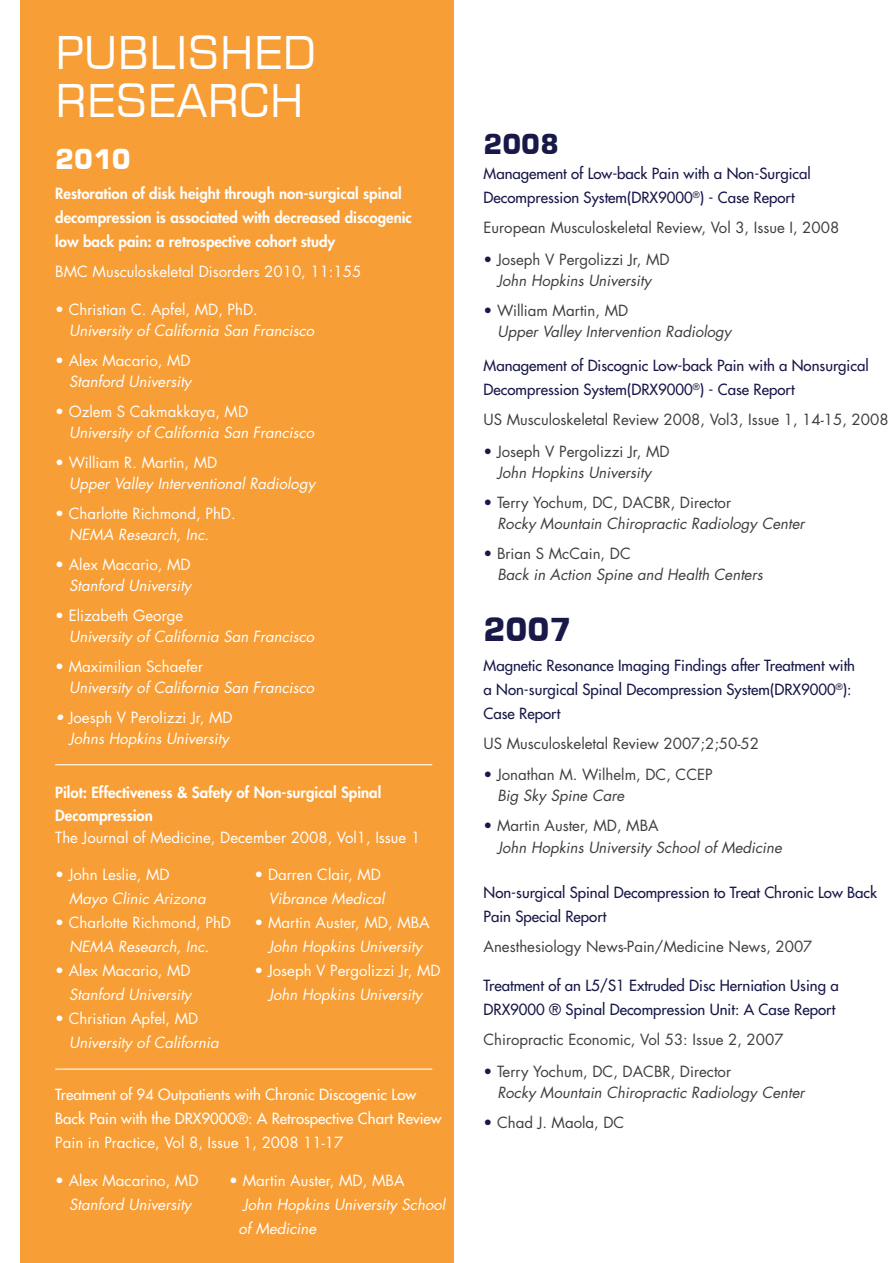
<style>
.page{position:relative;width:893px;height:1263px;background:#fff}
.page>*{position:absolute;margin:0;border:0;box-sizing:border-box;transform-origin:0 0}
.t1{font:45px/48px "Square 721 BT";color:#fff}
.t2{font:700 31.5px "Square 721 BT";color:#181849}
.t3{font:700 27px "Square 721 BT";color:#181849}
.t4{font:700 27px "Square 721 BT";color:#fff}
.t5{font:italic 15px/21px "Futura Std";color:#fff;text-align:right}
.t6{font:500 15px/24px "Futura Std";color:#181849}
.t7{font:15px "Futura Std";color:#fff}
.t8{font:15px/21px "Futura Std";color:#3e3e3f;text-align:center}
.t9{font:italic 15px/21px "Futura Std";color:#3e3e3f}
.t10{font:800 15px/24px "Futura Std";color:#fff}
.t11{font:500 15px/24px "Futura Std";color:#fff}
.s1{font-style:normal}
.s2{color:#181849}
.s3{font-style:italic}
.s4{font-style:normal;color:#181849}
</style>
<div class="page">
<div style="left:20px;top:0;width:434px;height:1263px;background:#f89e36"></div>
<hr style="left:55px;top:764px;width:377px;height:1px;background:#fff">
<hr style="left:55px;top:1068px;width:377px;height:2px;background:#fff">
<h1 class="t1" style="left:55px;top:28px;width:262px">PUBLISHED<br>RESEARCH</h1>
<h3 class="t4" style="left:55px;top:143px;width:77px">2010</h3>
<p class="t10" style="left:55px;top:181px;width:358px">Restoration of disk height through non-surgical spinal decompression is associated with decreased discogenic low back pain: a retrospective cohort study</p>
<p class="t7" style="left:55px;top:262px;width:308px">BMC Musculoskeletal Disorders 2010, 11:155</p>
<p class="t7" style="left:55px;top:300px;width:204px">• Christian C. Apfel, MD, PhD.</p>
<p class="t5" style="left:69px;top:320px;width:247px">University of California San Francisco</p>
<p class="t7" style="left:55px;top:351px;width:137px">• Alex Macario, MD</p>
<p class="t5" style="left:69px;top:371px;width:124px">Stanford University</p>
<p class="t7" style="left:55px;top:402px;width:194px">• Ozlem S Cakmakkaya, MD</p>
<p class="t5" style="left:69px;top:422px;width:247px">University of California San Francisco</p>
<p class="t7" style="left:55px;top:453px;width:164px">• William R. Martin, MD</p>
<p class="t5" style="left:69px;top:473px;width:248px">Upper Valley Interventional Radiology</p>
<p class="t7" style="left:55px;top:504px;width:182px">• Charlotte Richmond, PhD.</p>
<p class="t5" style="left:69px;top:524px;width:141px">NEMA Research, Inc.</p>
<p class="t7" style="left:55px;top:555px;width:137px">• Alex Macario, MD</p>
<p class="t5" style="left:69px;top:575px;width:124px">Stanford University</p>
<p class="t7" style="left:55px;top:606px;width:129px">• Elizabeth George</p>
<p class="t5" style="left:69px;top:626px;width:247px">University of California San Francisco</p>
<p class="t7" style="left:55px;top:657px;width:149px">• Maximilian Schaefer</p>
<p class="t5" style="left:69px;top:677px;width:247px">University of California San Francisco</p>
<p class="t5" style="left:55px;top:707px;width:179px">• <span class="s1">Joesph V Perolizzi Jr, MD<br></span>Johns Hopkins University</p>
<p class="t10" style="left:55px;top:782px;width:328px;line-height:22.5px">Pilot: Effectiveness &amp; Safety of Non-surgical Spinal<br>Decompression</p>
<p class="t7" style="left:55px;top:828px;width:366px">The Journal of Medicine, December 2008, Vol1, Issue 1</p>
<p class="t7" style="left:255px;top:864px;width:128px">• Darren Clair, MD</p>
<p class="t5" style="left:268px;top:888px;width:118px">Vibrance Medical</p>
<p class="t7" style="left:255px;top:912px;width:177px">• Martin Auster, MD, MBA</p>
<p class="t5" style="left:268px;top:936px;width:155px">John Hopkins University</p>
<p class="t7" style="left:255px;top:960px;width:188px">• Joseph V Pergolizzi Jr, MD</p>
<p class="t5" style="left:268px;top:984px;width:155px">John Hopkins University</p>
<p class="t7" style="left:55px;top:864px;width:116px">• John Leslie, MD</p>
<p class="t5" style="left:69px;top:888px;width:138px">Mayo Clinic Arizona</p>
<p class="t7" style="left:55px;top:912px;width:177px">• Charlotte Richmond, PhD</p>
<p class="t5" style="left:69px;top:936px;width:141px">NEMA Research, Inc.</p>
<p class="t7" style="left:55px;top:960px;width:137px">• Alex Macario, MD</p>
<p class="t5" style="left:69px;top:984px;width:124px">Stanford University</p>
<p class="t7" style="left:55px;top:1008px;width:145px">• Christian Apfel, MD</p>
<p class="t5" style="left:69px;top:1032px;width:151px">University of California</p>
<p class="t11" style="left:55px;top:1083px;width:388px">Treatment of 94 Outpatients with Chronic Discogenic Low<br>Back Pain with the DRX9000®: A Retrospective Chart Review</p>
<p class="t7" style="left:55px;top:1133px;width:290px">Pain in Practice, Vol 8, Issue 1, 2008 11-17</p>
<p class="t7" style="left:55px;top:1171px;width:145px">• Alex Macarino, MD</p>
<p class="t5" style="left:69px;top:1194px;width:124px">Stanford University</p>
<p class="t7" style="left:229px;top:1171px;width:177px">• Martin Auster, MD, MBA</p>
<p class="t5" style="left:239px;top:1192px;width:208px;line-height:24px;text-align:left;text-indent:5px">John Hopkins University School of Medicine</p>
<h3 class="t3" style="left:484px;top:128px;width:77px">2008</h3>
<p class="t6" style="left:484px;top:161px;width:329px">Management of Low-back Pain with a Non-Surgical<br>Decompression System(DRX9000<sup>®</sup>) - Case Report</p>
<p class="t8" style="left:484px;top:217px;width:357px">European Musculoskeletal Review, Vol 3, Issue I, 2008</p>
<p class="t8" style="left:484px;top:249px;width:188px"><span class="s2">•</span> Joseph V Pergolizzi Jr, MD<br><span class="s3">John Hopkins University</span></p>
<p class="t9" style="left:497px;top:300px;width:235px;text-indent:-14px"><span class="s4">•</span> <span class="s1">William Martin, MD<br></span>Upper Valley Intervention Radiology</p>
<p class="t6" style="left:484px;top:353px;width:387px">Management of Discognic Low-back Pain with a Nonsurgical<br>Decompression System(DRX9000<sup>®</sup>) - Case Report</p>
<p class="t8" style="left:484px;top:409px;width:406px">US Musculoskeletal Review 2008, Vol3, Issue 1, 14-15, 2008</p>
<p class="t8" style="left:484px;top:441px;width:188px"><span class="s2">•</span> Joseph V Pergolizzi Jr, MD<br><span class="s3">John Hopkins University</span></p>
<p class="t9" style="left:497px;top:492px;width:309px;text-indent:-14px"><span class="s4">•</span> <span class="s1">Terry Yochum, DC, DACBR, Director<br></span>Rocky Mountain Chiropractic Radiology Center</p>
<p class="t9" style="left:497px;top:543px;width:267px;text-indent:-14px"><span class="s4">•</span> <span class="s1">Brian S McCain, DC<br></span>Back in Action Spine and Health Centers</p>
<h2 class="t2" style="left:484px;top:610px;width:90px">2007</h2>
<p class="t6" style="left:484px;top:654px;width:373px">Magnetic Resonance Imaging Findings after Treatment with a Non-surgical Spinal Decompression System(DRX9000<sup>®</sup>):<br>Case Report</p>
<p class="t8" style="left:484px;top:733px;width:277px">US Musculoskeletal Review 2007;2;50-52</p>
<p class="t8" style="left:497px;top:765px;width:217px;text-align:left;text-indent:-14px"><span class="s2">•</span> Jonathan M. Wilhelm, DC, CCEP<br><span class="s3">Big Sky Spine Care</span></p>
<p class="t9" style="left:497px;top:816px;width:286px;text-indent:-14px"><span class="s4">•</span> <span class="s1">Martin Auster, MD, MBA<br></span>John Hopkins University School of Medicine</p>
<p class="t6" style="left:484px;top:880px;width:395px">Non-surgical Spinal Decompression to Treat Chronic Low Back<br>Pain Special Report</p>
<p class="t8" style="left:484px;top:936px;width:330px">Anesthesiology News-Pain/Medicine News, 2007</p>
<p class="t6" style="left:484px;top:973px;width:357px">Treatment of an L5/S1 Extruded Disc Herniation Using a<br>DRX9000 ® Spinal Decompression Unit: A Case Report</p>
<p class="t8" style="left:484px;top:1029px;width:301px">Chiropractic Economic, Vol 53: Issue 2, 2007</p>
<p class="t9" style="left:497px;top:1061px;width:309px;text-indent:-14px"><span class="s4">•</span> <span class="s1">Terry Yochum, DC, DACBR, Director<br></span>Rocky Mountain Chiropractic Radiology Center</p>
<p class="t8" style="left:484px;top:1112px;width:142px"><span class="s2">•</span> Chad J. Maola, DC</p>
</div>
